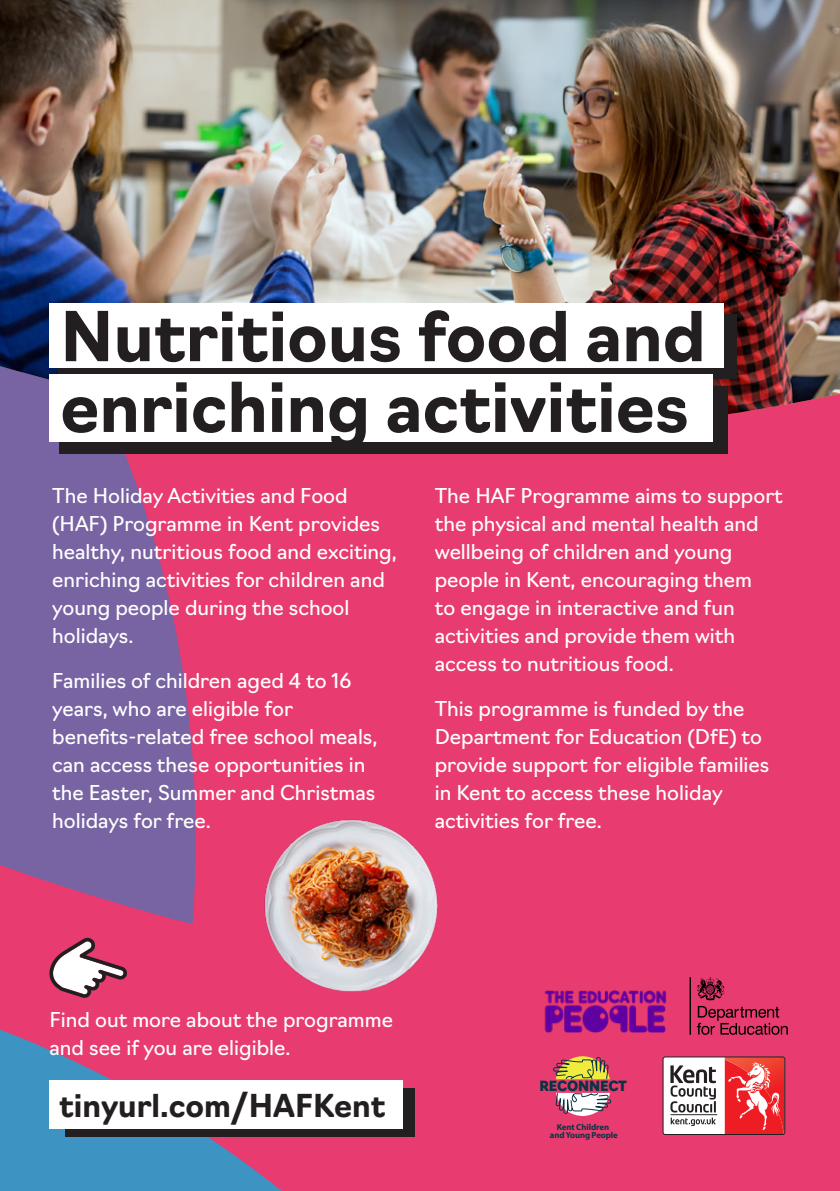
<style>
.page{position:relative;width:840px;height:1191px;background:#fff}
.page>*{position:absolute;margin:0;border:0;box-sizing:border-box;transform-origin:0 0}
.t1{font:700 67px/70.8px "Navigo";color:#231f20}
.t2{font:700 30.8px "Navigo";color:#231f20}
.t3{font:20px/28px "Navigo";color:#fff}
.t4{font:900 13.8px "Navigo";letter-spacing:-.01em;color:#093542}
.t5{font:700 8.8px/8px "Myriad Pro";letter-spacing:-.005em;color:#093542;text-align:center}
</style>
<div class="page">
<div style="left:0;top:0;width:839px;height:1191px;background:#e83b70"></div>
<svg style="left:0;top:517px;width:196px;height:403px;background:#865d9c"></svg>
<svg style="left:0;top:920px;width:415px;height:271px"></svg>
<div style="left:0;top:464px;width:147px;height:53px;background:#7863a3"></div>
<img style="left:0;top:0;width:839px;height:464px">
<div style="left:58px;top:315px;width:678px;height:64px;background:#231f20"></div>
<div style="left:49px;top:303px;width:674px;height:64px;background:#fff"></div>
<div style="left:59px;top:386px;width:668px;height:68px;background:#231f20"></div>
<div style="left:49px;top:374px;width:663px;height:68px;background:#fff"></div>
<div style="left:662px;top:1057px;width:122px;height:77px;background:#fff;border-radius:2px"></div>
<svg style="left:724px;top:1058px;width:60px;height:76px;background:#f15253"></svg>
<svg style="left:670px;top:1065px;width:46px;height:61px"></svg>
<div style="left:662px;top:1056px;width:122px;height:78px;border:1px solid #231f20;border-radius:2px"></div>
<svg style="left:553px;top:1056px;width:58px;height:60px"></svg>
<svg style="left:689px;top:977px;width:98px;height:57px"></svg>
<div style="left:65px;top:1088px;width:349px;height:49px;background:#231f20"></div>
<div style="left:49px;top:1080px;width:354px;height:48px;background:#fff"></div>
<svg style="left:49px;top:937px;width:78px;height:61px"></svg>
<img style="left:544px;top:990px;width:121px;height:42px">
<img style="left:231px;top:819px;width:207px;height:190px">
<p class="t1" style="left:60px;top:296px;width:646px">Nutritious food and enriching activities</p>
<p class="t3" style="left:52px;top:480px;width:346px">The Holiday Activities and Food (HAF) Programme in Kent provides healthy, nutritious food and exciting, enriching activities for children and young people during the school holidays.</p>
<p class="t3" style="left:52px;top:665px;width:327px">Families of children aged 4 to 16 years, who are eligible for benefits-related free school meals, can access these opportunities in the Easter, Summer and Christmas holidays for free.</p>
<p class="t3" style="left:434px;top:480px;width:349px">The HAF Programme aims to support the physical and mental health and wellbeing of children and young people in Kent, encouraging them<br>to engage in interactive and fun activities and provide them with access to nutritious food.</p>
<p class="t3" style="left:434px;top:693px;width:336px">This programme is funded by the<br>Department for Education (DfE) to provide support for eligible families in Kent to access these holiday activities for free.</p>
<p class="t3" style="left:49px;top:1004px;width:345px">Find out more about the programme and see if you are eligible.</p>
<p class="t2" style="left:59px;top:1081px;width:327px">tinyurl.com/HAFKent</p>
<p class="t4" style="left:539px;top:1075px;width:89px">RECONNECT</p>
<p class="t5" style="left:549px;top:1122px;width:69px">Kent Children and Young People</p>
</div>
